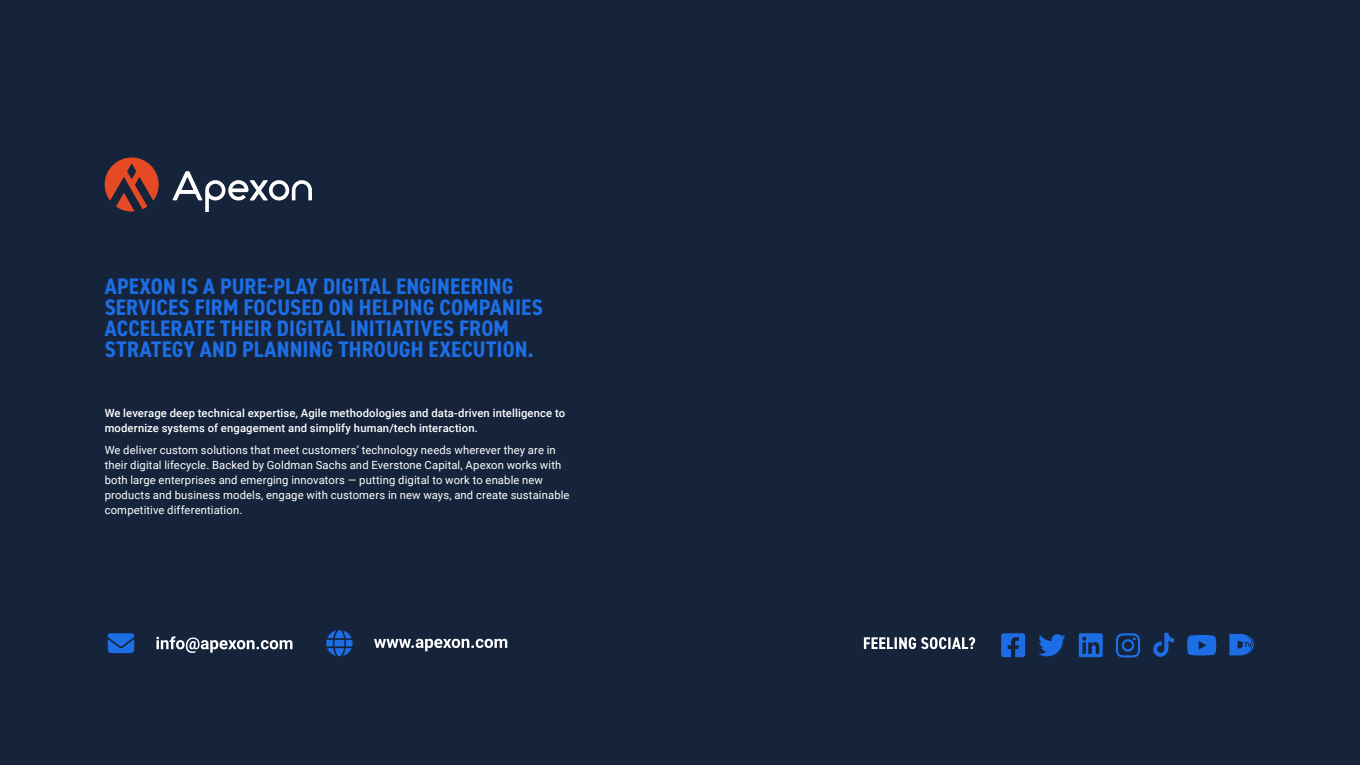
<style>
.page{position:relative;width:1360px;height:765px;background:#15243b}
.page>*{position:absolute;margin:0;border:0;box-sizing:border-box;transform-origin:0 0}
.t1{font:700 condensed 22.5px/21.2px "DIN2014";letter-spacing:.005em;color:#1d6ee4}
.t2{font:11.25px/15px "Roboto";letter-spacing:.01em;color:#fff}
.t3{font:500 11.25px/15px "Roboto";letter-spacing:.01em;color:#fff}
</style>
<div class="page">
<svg style="left:173px;top:171px;width:139px;height:41px"></svg>
<svg style="left:105px;top:158px;width:54px;height:54px"></svg>
<svg style="left:864px;top:637px;width:111px;height:12px"></svg>
<svg style="left:1001px;top:633px;width:24px;height:24px"></svg>
<svg style="left:1038px;top:634px;width:28px;height:22px"></svg>
<svg style="left:1079px;top:633px;width:24px;height:24px"></svg>
<svg style="left:1187px;top:635px;width:29px;height:21px"></svg>
<svg style="left:1229px;top:634px;width:25px;height:22px"></svg>
<svg style="left:1116px;top:633px;width:24px;height:25px"></svg>
<svg style="left:1153px;top:633px;width:21px;height:24px"></svg>
<svg style="left:156px;top:636px;width:136px;height:17px"></svg>
<svg style="left:108px;top:633px;width:26px;height:20px"></svg>
<svg style="left:374px;top:639px;width:133px;height:12px"></svg>
<svg style="left:326px;top:630px;width:27px;height:26px"></svg>
<h1 class="t1" style="left:105px;top:275px;width:439px">APEXON IS A PURE-PLAY DIGITAL ENGINEERING SERVICES FIRM FOCUSED ON HELPING COMPANIES ACCELERATE THEIR DIGITAL INITIATIVES FROM STRATEGY AND PLANNING THROUGH EXECUTION.</h1>
<p class="t3" style="left:105px;top:405px;width:462px">We leverage deep technical expertise, Agile methodologies and data-driven intelligence to modernize systems of engagement and simplify human/tech interaction.</p>
<p class="t2" style="left:105px;top:443px;width:466px">We deliver custom solutions that meet customers’ technology needs wherever they are in their digital lifecycle. Backed by Goldman Sachs and Everstone Capital, Apexon works with both large enterprises and emerging innovators — putting digital to work to enable new products and business models, engage with customers in new ways, and create sustainable competitive differentiation.</p>
</div>
